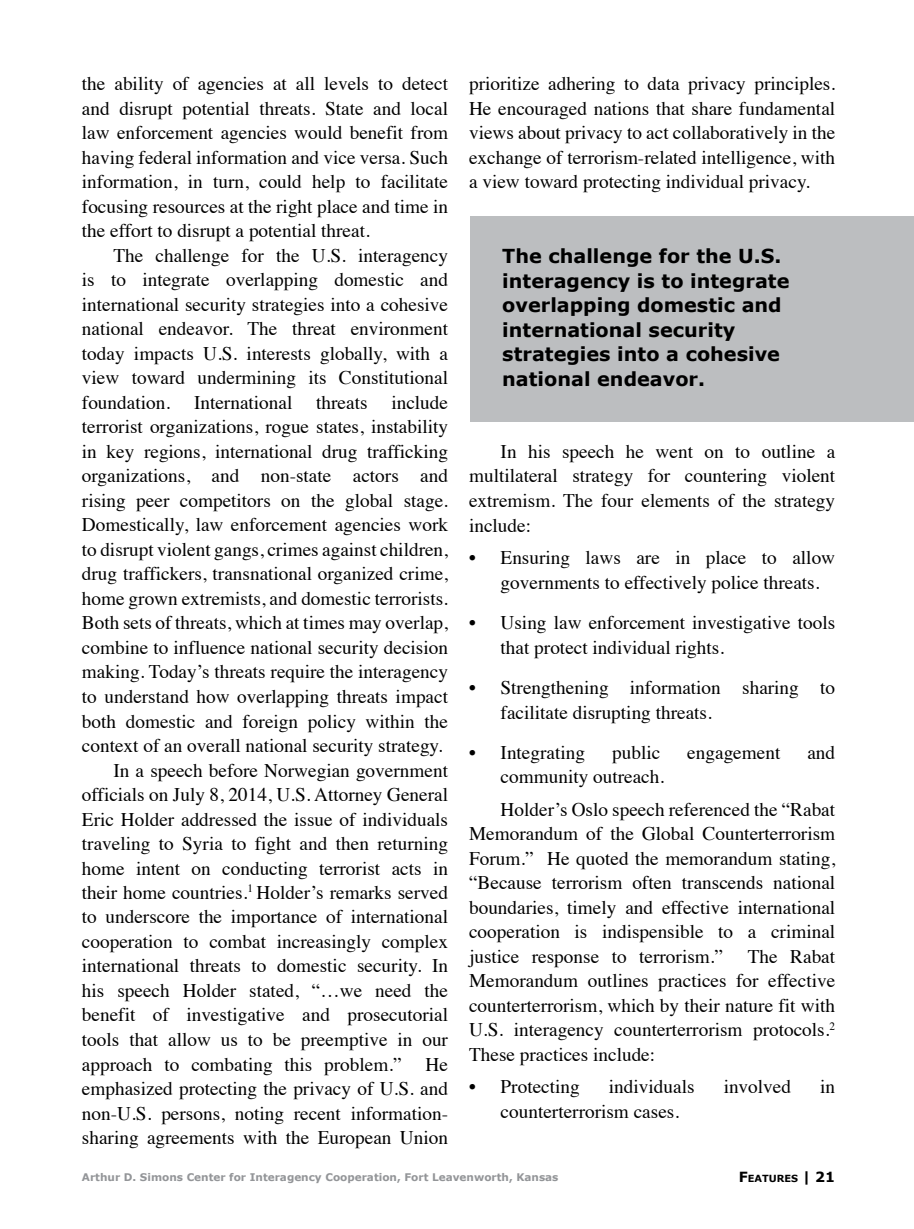
<style>
.page{position:relative;width:914px;height:1229px;background:#fff}
.page>*{position:absolute;margin:0;border:0;box-sizing:border-box;transform-origin:0 0}
.t1{font:19.25px/24.5px "Times";color:#000;text-align:justify}
.t2{font:700 19.25px/24.5px "Verdana";color:#000}
.t3{font:700 10.5px "Verdana";color:#939598}
.t4{font:700 9.8px "Verdana";color:#000}
.s1{font-size:14px}
</style>
<div class="page">
<div style="left:470px;top:216px;width:444px;height:205px;background:#bcbec0"></div>
<p class="t1" style="left:82px;top:70px;width:367px">the ability of agencies at all levels to detect and disrupt potential threats. State and local law enforcement agencies would benefit from having federal information and vice versa. Such information, in turn, could help to facilitate focusing resources at the right place and time in the effort to disrupt a potential threat.</p>
<p class="t1" style="left:82px;top:241px;width:367px;text-align:right">The challenge for the U.S. interagency<br>is to integrate overlapping domestic and international security strategies into a cohesive national endeavor. The threat environment today impacts U.S. interests globally, with a view toward undermining its Constitutional foundation. International threats include terrorist organizations, rogue states, instability in key regions, international drug trafficking organizations, and non-state actors and rising peer competitors on the global stage.<br>Domestically, law enforcement agencies work to disrupt violent gangs, crimes against children, drug traffickers, transnational organized crime, home grown extremists, and domestic terrorists.<br>Both sets of threats, which at times may overlap, combine to influence national security decision making. Today’s threats require the interagency to understand how overlapping threats impact both domestic and foreign policy within the context of an overall national security strategy.<br>In a speech before Norwegian government officials on July 8, 2014, U.S. Attorney General Eric Holder addressed the issue of individuals traveling to Syria to fight and then returning home intent on conducting terrorist acts in their home countries.<sup>1</sup> Holder’s remarks served to underscore the importance of international cooperation to combat increasingly complex international threats to domestic security. In his speech Holder stated, “…we need the benefit of investigative and prosecutorial tools that allow us to be preemptive in our approach to combating this problem.” He emphasized protecting the privacy of U.S. and non-U.S. persons, noting recent information&shy;sharing agreements with the European Union</p>
<p class="t1" style="left:469px;top:70px;width:367px">prioritize adhering to data privacy principles.<br>He encouraged nations that share fundamental views about privacy to act collaboratively in the exchange of terrorism-related intelligence, with a view toward protecting individual privacy.</p>
<p class="t2" style="left:502px;top:243px;width:289px">The challenge for the U.S. interagency is to integrate overlapping domestic and international security strategies into a cohesive national endeavor.</p>
<p class="t1" style="left:469px;top:437px;width:367px;text-indent:31px">In his speech he went on to outline a multilateral strategy for countering violent extremism. The four elements of the strategy include:</p>
<p class="t1" style="left:500px;top:544px;width:336px;text-indent:-31px">• Ensuring laws are in place to allow governments to effectively police threats.</p>
<p class="t1" style="left:500px;top:609px;width:336px;text-indent:-31px">• Using law enforcement investigative tools that protect individual rights.</p>
<p class="t1" style="left:500px;top:673px;width:336px;text-indent:-31px">• Strengthening information sharing to facilitate disrupting threats.</p>
<p class="t1" style="left:469px;top:738px;width:117px">• Integrating</p>
<p class="t1" style="left:612px;top:738px;width:50px">public</p>
<p class="t1" style="left:687px;top:738px;width:95px">engagement</p>
<p class="t1" style="left:807px;top:738px;width:29px">and</p>
<p class="t1" style="left:500px;top:759px;width:336px;line-height:32.4px">community outreach.<br>Holder’s Oslo speech referenced the “Rabat</p>
<p class="t1" style="left:469px;top:819px;width:367px">Memorandum of the Global Counterterrorism Forum.” He quoted the memorandum stating, “Because terrorism often transcends national boundaries, timely and effective international cooperation is indispensible to a criminal justice response to terrorism.”</p>
<p class="t1" style="left:469px;top:942px;width:367px;text-indent:279px">The Rabat Memorandum outlines practices for effective counterterrorism, which by their nature fit with U.S. interagency counterterrorism protocols.<sup>2<br></sup>These practices include:</p>
<p class="t1" style="left:469px;top:1072px;width:112px">• Protecting</p>
<p class="t1" style="left:609px;top:1072px;width:87px">individuals</p>
<p class="t1" style="left:723px;top:1072px;width:69px">involved</p>
<p class="t1" style="left:820px;top:1072px;width:16px">in</p>
<p class="t1" style="left:500px;top:1097px;width:180px">counterterrorism cases.</p>
<p class="t3" style="left:82px;top:1170px;width:478px">Arthur D. Simons Center for Interagency Cooperation, Fort Leavenworth, Kansas</p>
<p class="t4" style="left:738px;top:1171px;width:98px"><span class="s1">F</span>EATURES <span class="s1">|</span> <span class="s1">21</span></p>
</div>
